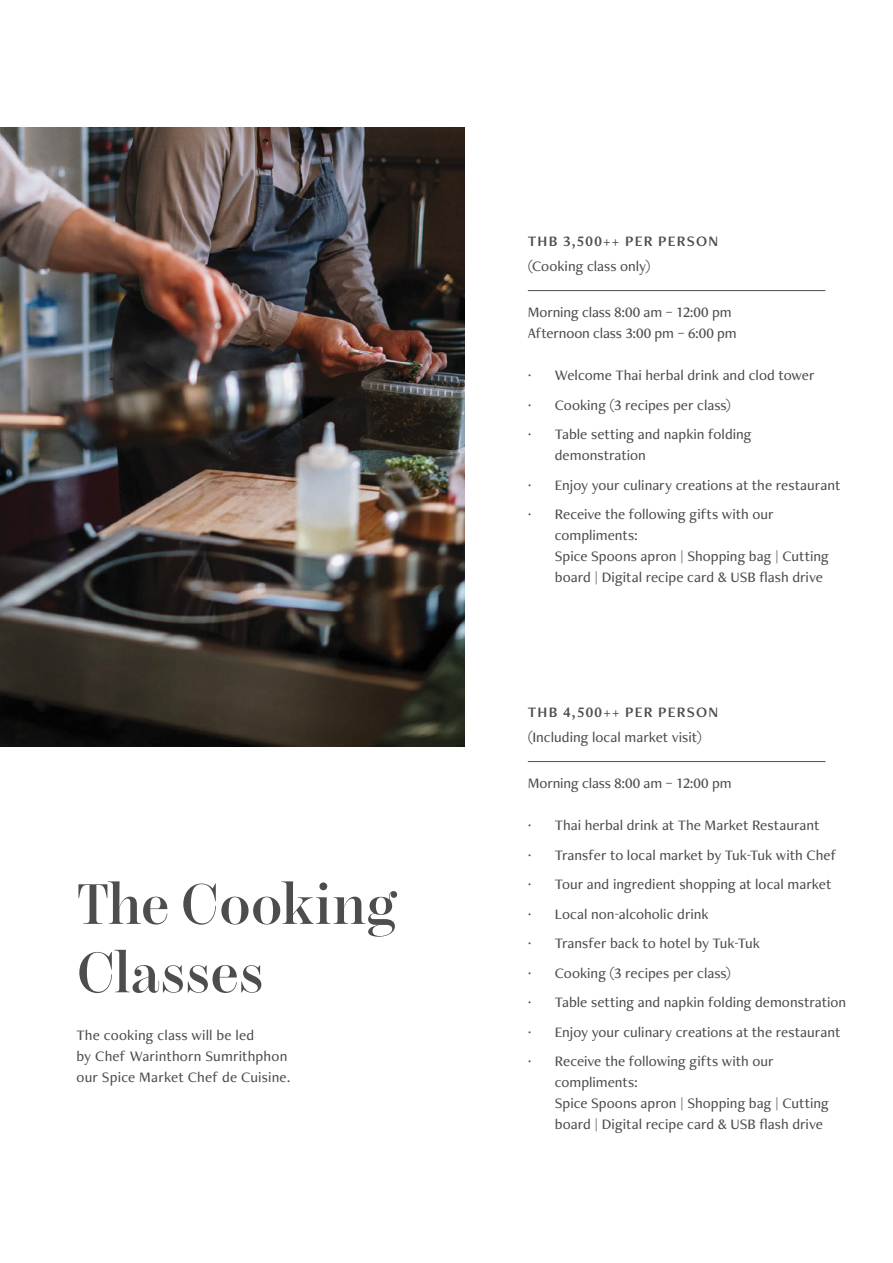
<style>
.page{position:relative;width:893px;height:1263px;background:#fff}
.page>*{position:absolute;margin:0;border:0;box-sizing:border-box;transform-origin:0 0}
.t1{font:600 57px/68.4px "Chamberi Display";color:#4d4d4f}
.t2{font:500 15px/29.5px "Freight Neo Pro";color:#4d4d4f}
.t3{font:15px "Freight Neo Pro Semi";letter-spacing:.075em;color:#4d4d4f}
</style>
<div class="page">
<img style="left:0;top:128px;width:464px;height:618px">
<hr style="left:528px;top:290px;width:297px;height:1px;background:#4d4d4f">
<hr style="left:528px;top:761px;width:297px;height:1px;background:#4d4d4f">
<h1 class="t1" style="left:77px;top:867px;width:321px">The Cooking<br>Classes</h1>
<p class="t2" style="left:77px;top:1024px;width:215px;line-height:21px">The cooking class will be led<br>by Chef Warinthorn Sumrithphon our Spice Market Chef de Cuisine.</p>
<p class="t3" style="left:528px;top:230px;width:192px">THB 3,500++ PER PERSON</p>
<p class="t2" style="left:528px;top:251px;width:124px">(Cooking class only)</p>
<p class="t2" style="left:528px;top:301px;width:210px;line-height:21px">Morning class 8:00 am – 12:00 pm<br>Afternoon class 3:00 pm – 6:00 pm</p>
<p class="t2" style="left:528px;top:360px;width:288px">· Welcome Thai herbal drink and clod tower · Cooking (3 recipes per class)<br>· Table setting and napkin folding</p>
<p class="t2" style="left:528px;top:440px;width:314px;text-indent:27px">demonstration<br>· Enjoy your culinary creations at the restaurant · Receive the following gifts with our</p>
<p class="t2" style="left:555px;top:524px;width:276px;line-height:21px">compliments:<br>Spice Spoons apron | Shopping bag | Cutting board | Digital recipe card &amp; USB flash drive</p>
<p class="t3" style="left:528px;top:702px;width:192px">THB 4,500++ PER PERSON</p>
<p class="t2" style="left:528px;top:722px;width:176px">(Including local market visit)</p>
<p class="t2" style="left:528px;top:768px;width:205px">Morning class 8:00 am – 12:00 pm</p>
<p class="t2" style="left:528px;top:810px;width:320px">· Thai herbal drink at The Market Restaurant<br>· Transfer to local market by Tuk-Tuk with Chef<br>· Tour and ingredient shopping at local market<br>· Local non-alcoholic drink<br>· Transfer back to hotel by Tuk-Tuk<br>· Cooking (3 recipes per class)<br>· Table setting and napkin folding demonstration · Enjoy your culinary creations at the restaurant · Receive the following gifts with our</p>
<p class="t2" style="left:555px;top:1071px;width:276px;line-height:21px">compliments:<br>Spice Spoons apron | Shopping bag | Cutting board | Digital recipe card &amp; USB flash drive</p>
</div>
